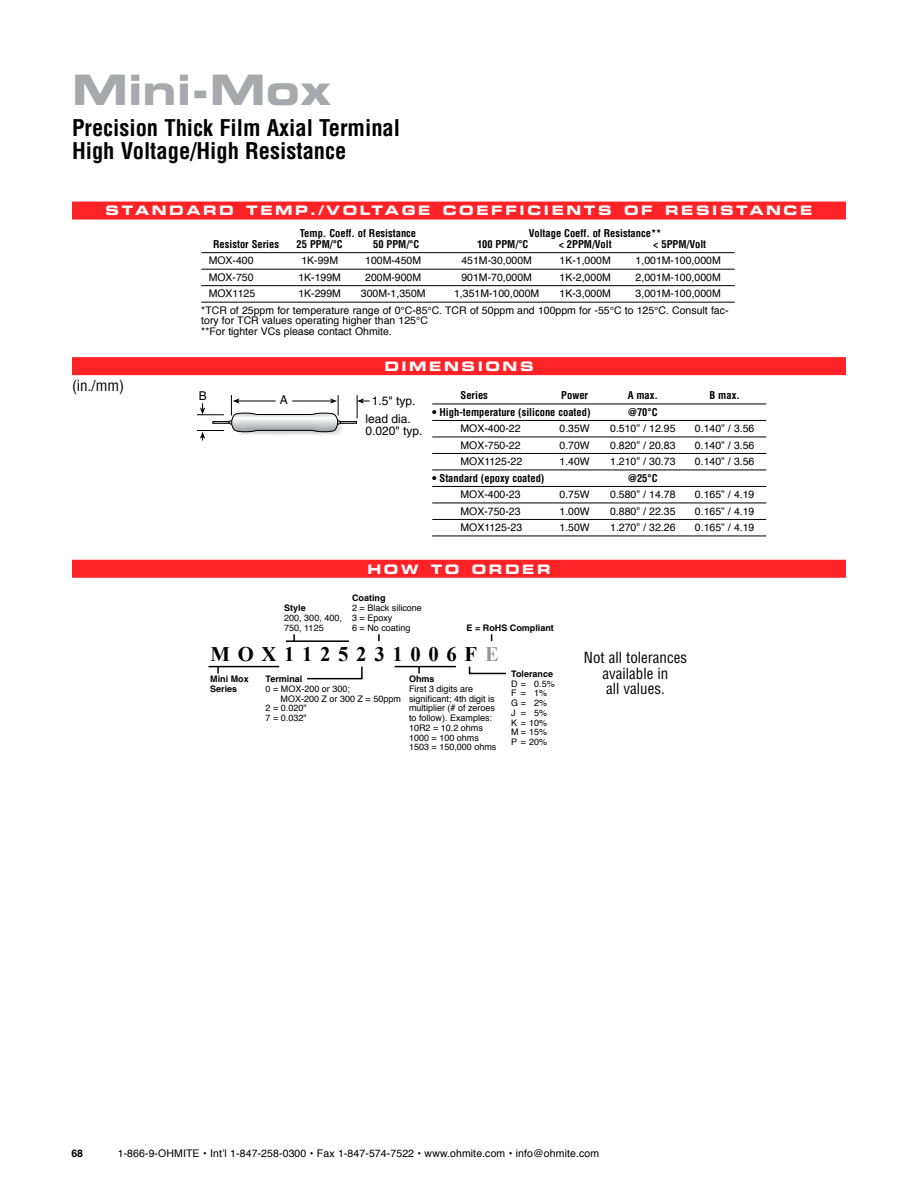
<style>
.page{position:relative;width:918px;height:1188px;background:#fff}
.page>*{position:absolute;margin:0;border:0;box-sizing:border-box;transform-origin:0 0}
.t1{font:42px "Eurostile Bold Extended Two";color:#a7a9ac}
.t2{font:700 condensed 22.5px/22.5px "Helvetica";color:#000}
.t3{font:700 20.7px "Times New Roman";letter-spacing:.37em;color:#000}
.t4{font:condensed 15px/15.8px "Helvetica";color:#000;text-align:center}
.t5{font:13.05px "Eurostile Bold Extended Two";letter-spacing:.2em;color:#fff}
.t6{font:12px/18px "Helvetica";color:#000;text-align:center}
.t7{font:10.5px/16.5px "Helvetica";color:#000}
.t8{font:700 condensed 10.5px "Helvetica";color:#000}
.t9{font:700 10.5px "Helvetica";color:#000}
.t10{font:9px/9.8px "Helvetica";color:#000}
.t11{font:700 9px/9.8px "Helvetica";color:#000}
.s1{color:#939598}
</style>
<div class="page">
<svg style="left:293px;top:634px;width:2px;height:6px"></svg>
<hr style="left:209px;top:666px;width:69px;height:1px;background:#000">
<svg style="left:217px;top:667px;width:2px;height:6px"></svg>
<svg style="left:378px;top:634px;width:2px;height:7px"></svg>
<hr style="left:287px;top:640px;width:61px;height:2px;background:#000">
<svg style="left:307px;top:666px;width:56px;height:14px"></svg>
<hr style="left:395px;top:666px;width:60px;height:1px;background:#000">
<svg style="left:418px;top:665px;width:88px;height:10px"></svg>
<hr style="left:432px;top:404px;width:334px;height:1px;background:#000">
<hr style="left:432px;top:420px;width:334px;height:1px;background:#000">
<hr style="left:432px;top:437px;width:334px;height:1px;background:#000">
<hr style="left:432px;top:453px;width:334px;height:1px;background:#000">
<hr style="left:432px;top:470px;width:334px;height:1px;background:#000">
<hr style="left:432px;top:486px;width:334px;height:1px;background:#000">
<hr style="left:432px;top:503px;width:334px;height:1px;background:#000">
<hr style="left:432px;top:519px;width:334px;height:1px;background:#000">
<hr style="left:432px;top:536px;width:334px;height:1px;background:#000">
<svg style="left:357px;top:395px;width:13px;height:23px"></svg>
<hr style="left:213px;top:423px;width:144px;height:1px;background:#ccced0">
<div style="left:213px;top:421px;width:144px;height:2px;border:1px solid #000"></div>
<svg style="left:197px;top:395px;width:146px;height:46px"></svg>
<div style="left:72px;top:357px;width:774px;height:18px;background:#ff2227"></div>
<div style="left:72px;top:560px;width:774px;height:18px;background:#ff2227"></div>
<hr style="left:201px;top:252px;width:534px;height:1px;background:#000">
<hr style="left:201px;top:269px;width:534px;height:1px;background:#000">
<hr style="left:201px;top:285px;width:534px;height:1px;background:#000">
<hr style="left:201px;top:302px;width:534px;height:1px;background:#000">
<div style="left:72px;top:202px;width:774px;height:18px;background:#ff2227"></div>
<h1 class="t1" style="left:72px;top:60px;width:261px">MINI-MOX</h1>
<h2 class="t2" style="left:72px;top:117px;width:330px">Precision Thick Film Axial Terminal<br>High Voltage/High Resistance</h2>
<p class="t5" style="left:106px;top:201px;width:399px">S TANDARD TEMP./VOLTAGE C OEFF</p>
<p class="t5" style="left:520px;top:201px;width:294px">ICIENTS OF R ESISTANCE</p>
<p class="t8" style="left:300px;top:227px;width:118px">Temp. Coeff. of Resistance</p>
<p class="t8" style="left:529px;top:227px;width:134px">Voltage Coeff. of Resistance**</p>
<p class="t8" style="left:213px;top:238px;width:67px">Resistor Series</p>
<p class="t8" style="left:297px;top:238px;width:48px">25 PPM/°C</p>
<p class="t8" style="left:373px;top:238px;width:48px">50 PPM/°C</p>
<p class="t8" style="left:477px;top:238px;width:53px">100 PPM/°C</p>
<p class="t8" style="left:559px;top:238px;width:54px">&lt; 2PPM/Volt</p>
<p class="t8" style="left:653px;top:238px;width:54px">&lt; 5PPM/Volt</p>
<p class="t7" style="left:209px;top:253px;width:46px">MOX-400</p>
<p class="t7" style="left:301px;top:253px;width:38px">1K-99M</p>
<p class="t7" style="left:365px;top:253px;width:58px">100M-450M</p>
<p class="t7" style="left:461px;top:253px;width:72px">451M-30,000M</p>
<p class="t7" style="left:560px;top:253px;width:53px">1K-1,000M</p>
<p class="t7" style="left:636px;top:253px;width:87px">1,001M-100,000M</p>
<p class="t7" style="left:209px;top:269px;width:46px">MOX-750</p>
<p class="t7" style="left:298px;top:269px;width:44px">1K-199M</p>
<p class="t7" style="left:365px;top:269px;width:58px">200M-900M</p>
<p class="t7" style="left:461px;top:269px;width:72px">901M-70,000M</p>
<p class="t7" style="left:560px;top:269px;width:53px">1K-2,000M</p>
<p class="t7" style="left:636px;top:269px;width:87px">2,001M-100,000M</p>
<p class="t7" style="left:209px;top:286px;width:48px">MOX1125</p>
<p class="t7" style="left:298px;top:286px;width:44px">1K-299M</p>
<p class="t7" style="left:361px;top:286px;width:66px">300M-1,350M</p>
<p class="t7" style="left:454px;top:286px;width:87px">1,351M-100,000M</p>
<p class="t7" style="left:560px;top:286px;width:53px">1K-3,000M</p>
<p class="t7" style="left:201px;top:286px;width:529px;text-indent:434px">3,001M-100,000M *TCR of 25ppm for temperature range of 0°C-85°C. TCR of 50ppm and 100ppm for -55°C to 125°C. Consult fac-</p>
<p class="t7" style="left:201px;top:316px;width:228px;line-height:10.5px">tory for TCR values operating higher than 125°C **For tighter VCs please contact Ohmite.</p>
<h3 class="t4" style="left:72px;top:378px;width:54px">(in./mm)</h3>
<p class="t5" style="left:384px;top:357px;width:151px">DIMENSIONS</p>
<p class="t6" style="left:199px;top:387px;width:10px">B</p>
<p class="t6" style="left:280px;top:391px;width:10px">A</p>
<p class="t6" style="left:366px;top:392px;width:51px">1.5" typ. lead dia.</p>
<p class="t6" style="left:366px;top:422px;width:59px">0.020" typ.</p>
<p class="t8" style="left:461px;top:389px;width:29px">Series</p>
<p class="t8" style="left:561px;top:389px;width:28px">Power</p>
<p class="t8" style="left:628px;top:389px;width:32px">A max.</p>
<p class="t8" style="left:710px;top:389px;width:32px">B max.</p>
<p class="t8" style="left:432px;top:405px;width:160px">• High-temperature (silicone coated)</p>
<p class="t8" style="left:628px;top:405px;width:31px">@70°C</p>
<p class="t7" style="left:461px;top:421px;width:62px">MOX-400-22</p>
<p class="t7" style="left:560px;top:421px;width:32px">0.35W</p>
<p class="t7" style="left:610px;top:421px;width:67px">0.510” / 12.95</p>
<p class="t7" style="left:695px;top:421px;width:61px">0.140” / 3.56</p>
<p class="t7" style="left:461px;top:437px;width:62px">MOX-750-22</p>
<p class="t7" style="left:560px;top:437px;width:32px">0.70W</p>
<p class="t7" style="left:610px;top:437px;width:67px">0.820” / 20.83</p>
<p class="t7" style="left:695px;top:437px;width:61px">0.140” / 3.56</p>
<p class="t7" style="left:461px;top:454px;width:63px">MOX1125-22</p>
<p class="t7" style="left:560px;top:454px;width:32px">1.40W</p>
<p class="t7" style="left:610px;top:454px;width:67px">1.210” / 30.73</p>
<p class="t7" style="left:695px;top:454px;width:61px">0.140” / 3.56</p>
<p class="t8" style="left:432px;top:471px;width:114px">• Standard (epoxy coated)</p>
<p class="t8" style="left:628px;top:471px;width:31px">@25°C</p>
<p class="t7" style="left:461px;top:487px;width:62px">MOX-400-23</p>
<p class="t7" style="left:560px;top:487px;width:32px">0.75W</p>
<p class="t7" style="left:610px;top:487px;width:67px">0.580” / 14.78</p>
<p class="t7" style="left:695px;top:487px;width:61px">0.165” / 4.19</p>
<p class="t7" style="left:461px;top:503px;width:62px">MOX-750-23</p>
<p class="t7" style="left:560px;top:503px;width:32px">1.00W</p>
<p class="t7" style="left:610px;top:503px;width:67px">0.880” / 22.35</p>
<p class="t7" style="left:695px;top:503px;width:61px">0.165” / 4.19</p>
<p class="t7" style="left:461px;top:520px;width:63px">MOX1125-23</p>
<p class="t7" style="left:560px;top:520px;width:32px">1.50W</p>
<p class="t7" style="left:610px;top:520px;width:67px">1.270” / 32.26</p>
<p class="t7" style="left:695px;top:520px;width:61px">0.165” / 4.19</p>
<p class="t11" style="left:284px;top:603px;width:23px">Style</p>
<p class="t10" style="left:284px;top:613px;width:59px">200, 300, 400,<br>750, 1125</p>
<p class="t5" style="left:367px;top:560px;width:16px">HO</p>
<p class="t5" style="left:401px;top:560px;width:45px">W TO</p>
<p class="t5" style="left:472px;top:560px;width:17px">ORDER</p>
<p class="t11" style="left:352px;top:593px;width:35px">Coating</p>
<p class="t10" style="left:352px;top:603px;width:71px">2 = Black silicone<br>3 = Epoxy<br>6 = No coating</p>
<p class="t11" style="left:467px;top:623px;width:89px">E = RoHS Compliant</p>
<h3 class="t3" style="left:210px;top:640px;width:290px">MOX1125231006F<span class="s1">E</span></h3>
<p class="t11" style="left:210px;top:674px;width:40px">Mini Mox<br>Series</p>
<p class="t11" style="left:266px;top:674px;width:38px">Terminal</p>
<p class="t11" style="left:409px;top:674px;width:27px">Ohms</p>
<p class="t10" style="left:409px;top:684px;width:89px">First 3 digits are significant; 4th digit is multiplier (# of zeroes to follow). Examples:<br>10R2 = 10.2 ohms<br>1000 = 100 ohms<br>1503 = 150,000 ohms</p>
<p class="t10" style="left:266px;top:684px;width:86px">0 = MOX-200 or 300;</p>
<p class="t10" style="left:281px;top:694px;width:122px">MOX-200 Z or 300 Z = 50ppm</p>
<p class="t10" style="left:266px;top:704px;width:42px">2 = 0.020"</p>
<p class="t10" style="left:266px;top:713px;width:42px">7 = 0.032"</p>
<p class="t11" style="left:511px;top:669px;width:43px">Tolerance</p>
<p class="t10" style="left:511px;top:679px;width:45px">D = 0.5%<br>F = 1%<br>G= 2%<br>J = 5%<br>K = 10%<br>M= 15%<br>P = 20%</p>
<h3 class="t4" style="left:584px;top:649px;width:105px">Not all tolerances available in<br>all values.</h3>
<p class="t9" style="left:71px;top:1147px;width:13px">68</p>
<p class="t7" style="left:118px;top:1145px;width:483px">1-866-9-OHMITE • Int’l 1-847-258-0300 • Fax 1-847-574-7522 • www.ohmite.com • info@ohmite.com</p>
</div>
